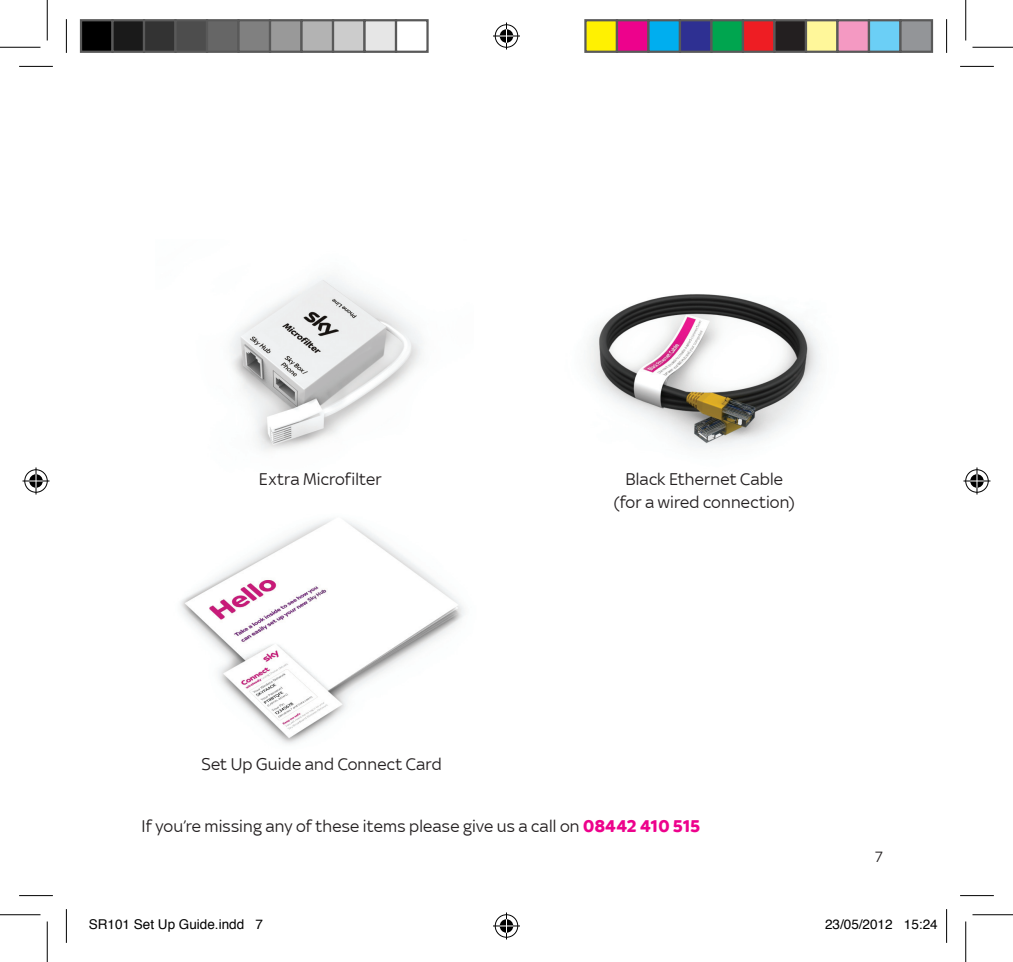
<style>
.page{position:relative;width:1013px;height:962px;background:#fff}
.page>*{position:absolute;margin:0;border:0;box-sizing:border-box;transform-origin:0 0}
.Picture_info{font:18px/22.5px "Sky Text";letter-spacing:.01em;color:#231f20;text-align:center}
.t1{font:15.75px "Sky Text";color:#231f20}
.t2{font:13.5px "Helvetica";color:#000}
.s1{font-weight:700;color:#ed028c}
</style>
<div class="page">
<img style="left:230px;top:276px;width:192px;height:175px">
<img style="left:589px;top:294px;width:231px;height:155px">
<img style="left:180px;top:518px;width:285px;height:226px">
<hr style="left:19px;top:66px;width:34px;height:1px;background:#000">
<hr style="left:960px;top:66px;width:34px;height:1px;background:#000">
<hr style="left:19px;top:895px;width:34px;height:1px;background:#000">
<hr style="left:960px;top:895px;width:34px;height:1px;background:#000">
<hr style="left:66px;top:19px;width:1px;height:34px;background:#000">
<hr style="left:66px;top:909px;width:1px;height:34px;background:#000">
<hr style="left:946px;top:19px;width:1px;height:34px;background:#000">
<hr style="left:946px;top:909px;width:1px;height:34px;background:#000">
<hr style="left:0;top:47px;width:40px;height:1px;background:#000">
<hr style="left:972px;top:47px;width:41px;height:1px;background:#000">
<hr style="left:0;top:914px;width:40px;height:1px;background:#000">
<hr style="left:972px;top:914px;width:41px;height:1px;background:#000">
<hr style="left:47px;top:0;width:1px;height:41px;background:#000">
<hr style="left:47px;top:921px;width:1px;height:41px;background:#000">
<hr style="left:965px;top:0;width:1px;height:41px;background:#000">
<hr style="left:965px;top:921px;width:1px;height:41px;background:#000">
<svg style="left:493px;top:23px;width:27px;height:27px"></svg>
<svg style="left:493px;top:912px;width:27px;height:27px"></svg>
<svg style="left:23px;top:467px;width:27px;height:27px"></svg>
<svg style="left:963px;top:467px;width:27px;height:27px"></svg>
<div style="left:81px;top:20px;width:32px;height:32px;background:#000"></div>
<div style="left:80px;top:19px;width:34px;height:34px;border:2px solid #595959"></div>
<div style="left:113px;top:20px;width:31px;height:32px;background:#1a1a1a"></div>
<div style="left:111px;top:19px;width:34px;height:34px;border:2px solid #595959"></div>
<div style="left:144px;top:20px;width:32px;height:32px;background:#333"></div>
<div style="left:143px;top:19px;width:34px;height:34px;border:2px solid #595959"></div>
<div style="left:176px;top:20px;width:31px;height:32px;background:#4d4d4d"></div>
<div style="left:174px;top:19px;width:34px;height:34px;border:2px solid #595959"></div>
<div style="left:207px;top:20px;width:32px;height:32px;background:#666"></div>
<div style="left:206px;top:19px;width:34px;height:34px;border:2px solid #595959"></div>
<div style="left:239px;top:20px;width:31px;height:32px;background:#808080"></div>
<div style="left:237px;top:19px;width:34px;height:34px;border:2px solid #595959"></div>
<div style="left:270px;top:20px;width:32px;height:32px;background:#999"></div>
<div style="left:269px;top:19px;width:34px;height:34px;border:2px solid #595959"></div>
<div style="left:302px;top:20px;width:31px;height:32px;background:#b3b3b3"></div>
<div style="left:300px;top:19px;width:34px;height:34px;border:2px solid #595959"></div>
<div style="left:333px;top:20px;width:32px;height:32px;background:#ccc"></div>
<div style="left:332px;top:19px;width:34px;height:34px;border:2px solid #595959"></div>
<div style="left:365px;top:20px;width:31px;height:32px;background:#e6e6e6"></div>
<div style="left:363px;top:19px;width:34px;height:34px;border:2px solid #595959"></div>
<div style="left:395px;top:19px;width:34px;height:34px;border:2px solid #595959"></div>
<div style="left:585px;top:20px;width:32px;height:32px;background:#fff101"></div>
<div style="left:584px;top:19px;width:34px;height:34px;border:2px solid #595959"></div>
<div style="left:617px;top:20px;width:31px;height:32px;background:#ed028c"></div>
<div style="left:616px;top:19px;width:34px;height:34px;border:2px solid #595959"></div>
<div style="left:648px;top:20px;width:32px;height:32px;background:#00aeef"></div>
<div style="left:647px;top:19px;width:34px;height:34px;border:2px solid #595959"></div>
<div style="left:680px;top:20px;width:31px;height:32px;background:#2e3092"></div>
<div style="left:679px;top:19px;width:34px;height:34px;border:2px solid #595959"></div>
<div style="left:711px;top:20px;width:32px;height:32px;background:#00a54f"></div>
<div style="left:710px;top:19px;width:34px;height:34px;border:2px solid #595959"></div>
<div style="left:743px;top:20px;width:31px;height:32px;background:#ee1d23"></div>
<div style="left:742px;top:19px;width:34px;height:34px;border:2px solid #595959"></div>
<div style="left:774px;top:20px;width:32px;height:32px;background:#231f20"></div>
<div style="left:773px;top:19px;width:34px;height:34px;border:2px solid #595959"></div>
<div style="left:806px;top:20px;width:31px;height:32px;background:#fff79a"></div>
<div style="left:805px;top:19px;width:34px;height:34px;border:2px solid #595959"></div>
<div style="left:837px;top:20px;width:32px;height:32px;background:#f499c2"></div>
<div style="left:836px;top:19px;width:34px;height:34px;border:2px solid #595959"></div>
<div style="left:869px;top:20px;width:31px;height:32px;background:#6bcff6"></div>
<div style="left:868px;top:19px;width:34px;height:34px;border:2px solid #595959"></div>
<div style="left:900px;top:20px;width:32px;height:32px;background:#939598"></div>
<div style="left:899px;top:19px;width:34px;height:34px;border:2px solid #595959"></div>
<p class="Picture_info" style="left:259px;top:468px;width:124px">Extra Microfilter</p>
<p class="Picture_info" style="left:201px;top:752px;width:242px">Set Up Guide and Connect Card</p>
<p class="Picture_info" style="left:614px;top:468px;width:182px">Black Ethernet Cable (for a wired connection)</p>
<p class="Picture_info" style="left:142px;top:814px;width:560px">If you’re missing any of these items please give us a call on <span class="s1">08442 410 515</span></p>
<p class="t1" style="left:875px;top:848px;width:9px">7</p>
<p class="t2" style="left:89px;top:914px;width:176px">SR101 Set Up Guide.indd 7</p>
<p class="t2" style="left:825px;top:914px;width:114px">23/05/2012 15:24</p>
</div>
